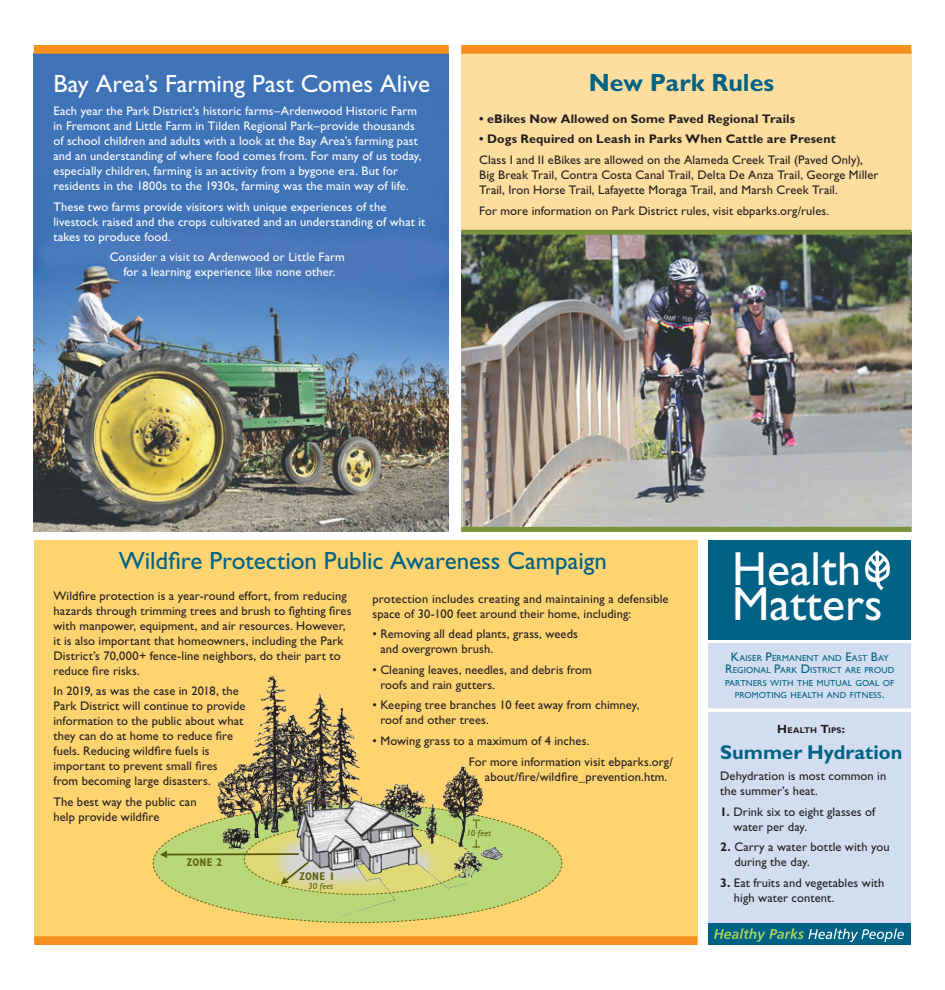
<style>
.page{position:relative;width:945px;height:990px;background:#fff}
.page>*{position:absolute;margin:0;border:0;box-sizing:border-box;transform-origin:0 0}
.t1{font:48px/35.1px "Gill Sans Std";color:#fff}
.t2{font:25px "Gill Sans Std";color:#006285}
.t3{font:25px "Gill Sans Std";color:#fff}
.t4{font:700 25px "Gill Sans Std";color:#006285}
.t5{font:700 20px "Gill Sans Std";color:#006285}
.t6{font:12.5px/15px "Gill Sans Std";letter-spacing:.01em;color:#231f20}
.t7{font:12.5px/15px "Gill Sans Std";letter-spacing:.01em;color:#fff}
.t8{font:700 12.5px "Gill Sans Std";letter-spacing:.01em;color:#231f20}
.t9{font:700 condensed 11.25px "Gill Sans Std";letter-spacing:.025em;color:#656513}
.t10{font:italic 8.88px "Gill Sans Std";letter-spacing:.015em;color:#5a5a0e}
.t11{font:8.75px/12.5px "Gill Sans Std";letter-spacing:.015em;color:#006285;text-align:center}
.t12{font:700 8.38px "Gill Sans Std";letter-spacing:.02em;color:#231f20}
.s1{font-size:12.5px}
.s2{font-size:11.88px}
.s3{font-weight:700}
</style>
<div class="page">
<div style="left:461px;top:49px;width:450px;height:483px;background:#fede9e"></div>
<div style="left:461px;top:45px;width:450px;height:9px;background:#f68f1e"></div>
<img style="left:461px;top:235px;width:450px;height:292px">
<div style="left:34px;top:540px;width:664px;height:401px;background:#fed471"></div>
<img style="left:34px;top:54px;width:415px;height:478px">
<div style="left:34px;top:936px;width:664px;height:9px;background:#f68f1e"></div>
<div style="left:34px;top:45px;width:415px;height:9px;background:#f68f1e"></div>
<div style="left:708px;top:540px;width:203px;height:99px;background:#006285"></div>
<img style="left:865px;top:550px;width:12px;height:29px">
<div style="left:708px;top:643px;width:203px;height:280px;background:#d2def0"></div>
<div style="left:708px;top:924px;width:203px;height:21px;background:#006285"></div>
<svg style="left:714px;top:928px;width:190px;height:14px"></svg>
<svg style="left:708px;top:708px;width:203px;height:4px"></svg>
<img style="left:393px;top:783px;width:18px;height:6px">
<img style="left:217px;top:763px;width:27px;height:40px">
<img style="left:308px;top:693px;width:53px;height:96px">
<img style="left:244px;top:675px;width:64px;height:128px">
<img style="left:445px;top:766px;width:38px;height:37px">
<img style="left:252px;top:790px;width:16px;height:13px">
<img style="left:285px;top:787px;width:14px;height:2px">
<img style="left:299px;top:753px;width:32px;height:36px">
<img style="left:268px;top:789px;width:199px;height:14px">
<svg style="left:152px;top:803px;width:411px;height:120px"></svg>
<div style="left:461px;top:527px;width:450px;height:5px;background:#77943b"></div>
<div style="left:461px;top:230px;width:450px;height:5px;background:#77943b"></div>
<h2 class="t3" style="left:53px;top:69px;width:378px">Bay Area’s Farming Past Comes Alive</h2>
<p class="t7" style="left:53px;top:103px;width:370px">Each year the Park District’s historic farms–Ardenwood Historic Farm in Fremont and Little Farm in Tilden Regional Park–provide thousands of school children and adults with a look at the Bay Area’s farming past and an understanding of where food comes from. For many of us today, especially children, farming is an activity from a bygone era. But for residents in the 1800s to the 1930s, farming was the main way of life.</p>
<p class="t7" style="left:53px;top:199px;width:373px">These two farms provide visitors with unique experiences of the livestock raised and the crops cultivated and an understanding of what it takes to produce food.</p>
<p class="t7" style="left:110px;top:250px;width:237px;text-align:center">Consider a visit to Ardenwood or Little Farm for a learning experience like none other.</p>
<h2 class="t4" style="left:589px;top:68px;width:187px">New Park Rules</h2>
<p class="t8" style="left:479px;top:111px;width:317px">• eBikes Now Allowed on Some Paved Regional Trails</p>
<p class="t8" style="left:479px;top:132px;width:358px">• Dogs Required on Leash in Parks When Cattle are Present</p>
<p class="t6" style="left:479px;top:152px;width:401px">Class I and II eBikes are allowed on the Alameda Creek Trail (Paved Only),<br>Big Break Trail, Contra Costa Canal Trail, Delta De Anza Trail, George Miller<br>Trail, Iron Horse Trail, Lafayette Moraga Trail, and Marsh Creek Trail.</p>
<p class="t6" style="left:479px;top:203px;width:352px">For more information on Park District rules, visit ebparks.org/rules.</p>
<h2 class="t2" style="left:119px;top:546px;width:490px">Wildfire Protection Public Awareness Campaign</h2>
<h1 class="t1" style="left:732px;top:551px;width:152px">Health<br>Matters</h1>
<p class="t6" style="left:53px;top:588px;width:300px">Wildfire protection is a year-round effort, from reducing hazards through trimming trees and brush to fighting fires with manpower, equipment, and air resources. However, it is also important that homeowners, including the Park District’s 70,000+ fence-line neighbors, do their part to reduce fire risks.</p>
<p class="t6" style="left:53px;top:684px;width:194px">In 2019, as was the case in 2018, the Park District will continue to provide information to the public about what they can do at home to reduce fire fuels. Reducing wildfire fuels is important to prevent small fires from becoming large disasters.</p>
<p class="t6" style="left:53px;top:794px;width:145px">The best way the public can help provide wildfire</p>
<p class="t6" style="left:372px;top:591px;width:298px">protection includes creating and maintaining a defensible space of 30-100 feet around their home, including:</p>
<p class="t6" style="left:380px;top:627px;width:199px;text-indent:-8px">• Removing all dead plants, grass, weeds and overgrown brush.</p>
<p class="t6" style="left:380px;top:662px;width:213px;text-indent:-8px">• Cleaning leaves, needles, and debris from roofs and rain gutters.</p>
<p class="t6" style="left:380px;top:698px;width:261px;text-indent:-8px">• Keeping tree branches 10 feet away from chimney, roof and other trees.</p>
<p class="t6" style="left:469px;top:731px;width:206px;line-height:20.6px;text-indent:-96px">• Mowing grass to a maximum of 4 inches.<br>For more information visit ebparks.org/</p>
<p class="t6" style="left:485px;top:769px;width:184px">about/fire/wildfire_prevention.htm.</p>
<p class="t11" style="left:725px;top:652px;width:171px"><span class="s1">K</span>AISER <span class="s1">P</span>ERMANENT AND <span class="s1">E</span>AST <span class="s1">B</span>AY<br><span class="s1">R</span>EGIONAL <span class="s1">P</span>ARK <span class="s1">D</span> ISTRICT ARE PROUD<br>PARTNERS WITH THE MUTUAL GOAL OF<br>PROMOTING HEALTH AND FITNESS<span class="s1">.</span></p>
<p class="t12" style="left:777px;top:725px;width:69px"><span class="s2">H</span>EALTH <span class="s2">T</span>IPS<span class="s2">:</span></p>
<h3 class="t5" style="left:720px;top:741px;width:184px">Summer Hydration</h3>
<p class="t6" style="left:720px;top:768px;width:168px">Dehydration is most common in the summer’s heat.</p>
<p class="t6" style="left:733px;top:804px;width:143px;text-indent:-13px"><span class="s3">1.</span> Drink six to eight glasses of water per day.</p>
<p class="t6" style="left:734px;top:840px;width:157px;text-indent:-14px"><span class="s3">2.</span> Carry a water bottle with you during the day.</p>
<p class="t6" style="left:734px;top:875px;width:152px;text-indent:-14px"><span class="s3">3.</span> Eat fruits and vegetables with high water content.</p>
<p class="t10" style="left:467px;top:828px;width:26px">10 feet</p>
<p class="t9" style="left:187px;top:855px;width:37px">ZONE 2</p>
<p class="t9" style="left:299px;top:870px;width:37px">ZONE 1</p>
<p class="t10" style="left:308px;top:881px;width:27px">30 feet</p>
</div>
